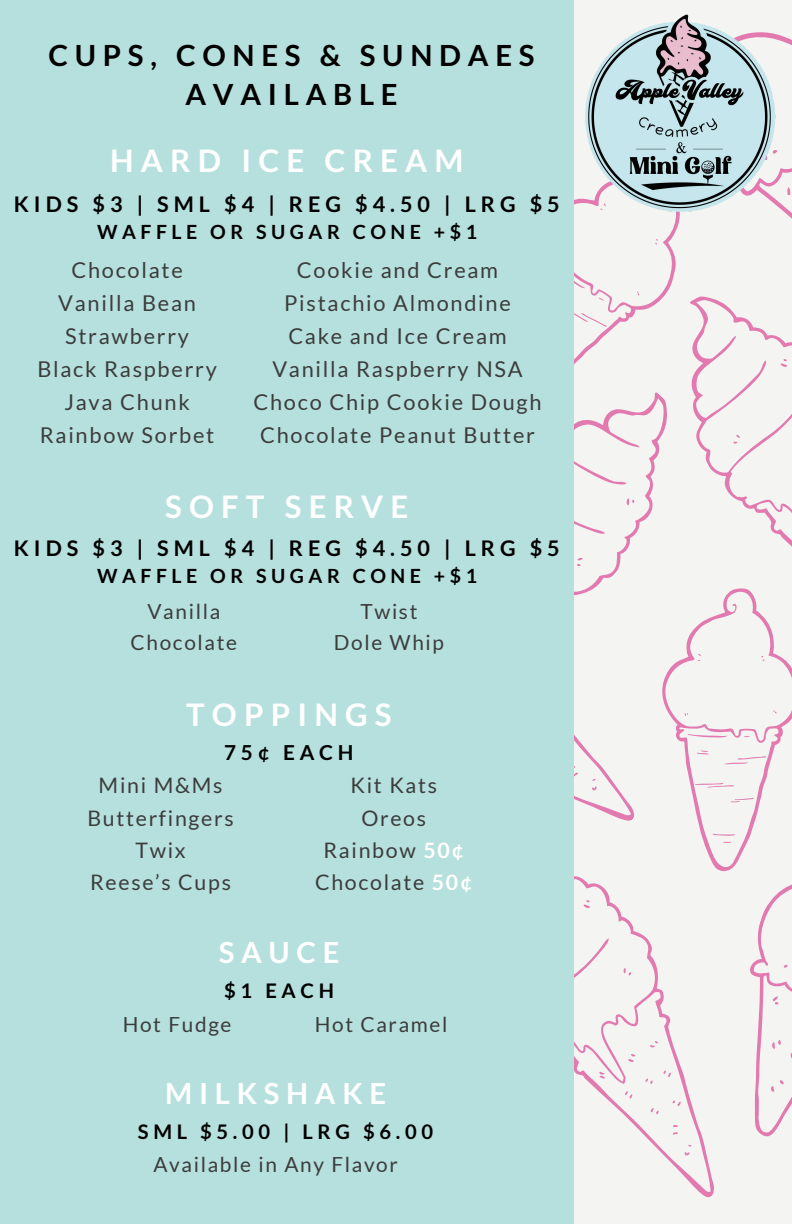
<style>
.page{position:relative;width:792px;height:1224px;background:#f4f5f2}
.page>*{position:absolute;margin:0;border:0;box-sizing:border-box;transform-origin:0 0}
.t1{font:700 31.2px "Lato";letter-spacing:.23em;color:#fff}
.t2{font:700 29.3px/39.8px "Lato";letter-spacing:.23em;color:#000;text-align:center}
.t3{font:700 29.2px "Lato";letter-spacing:.23em;color:#fff}
.t4{font:21.8px/33px "Lato";letter-spacing:.08em;color:#3b3d3b;text-align:center}
.t5{font:700 21.6px "Lato";letter-spacing:.23em;color:#000}
.t6{font:21.4px/32.3px "Lato";letter-spacing:.08em;color:#3b3d3b;text-align:center}
.t7{font:20.8px/31.5px "Lato";letter-spacing:.08em;color:#3b3d3b;text-align:center}
.t8{font:700 20.7px "Lato";letter-spacing:.23em;color:#000}
.t9{font:700 20.2px "Lato";letter-spacing:.23em;color:#000}
.t10{font:700 19.6px "Lato";letter-spacing:.23em;color:#000}
.s1{font-weight:700;color:#fff}
</style>
<div class="page">
<svg style="left:574px;top:280px;width:81px;height:84px"></svg>
<svg style="left:598px;top:298px;width:6px;height:3px"></svg>
<svg style="left:574px;top:310px;width:33px;height:25px"></svg>
<svg style="left:574px;top:272px;width:11px;height:22px"></svg>
<svg style="left:574px;top:394px;width:81px;height:172px"></svg>
<svg style="left:574px;top:566px;width:60px;height:255px"></svg>
<svg style="left:655px;top:36px;width:137px;height:835px"></svg>
<svg style="left:574px;top:837px;width:141px;height:361px"></svg>
<svg style="left:750px;top:884px;width:42px;height:252px"></svg>
<div style="left:0;top:0;width:574px;height:1224px;background:#b6e0de"></div>
<img style="left:574px;top:14px;width:209px;height:202px">
<h2 class="t2" style="left:48px;top:35px;width:488px">CUPS, CONES &amp; SUNDAES<br>AVAILABLE</h2>
<h1 class="t1" style="left:110px;top:143px;width:355px">HARD ICE CREAM</h1>
<p class="t5" style="left:14px;top:191px;width:547px">KIDS $3 | SML $4 | REG $4.50 | LRG $5</p>
<p class="t10" style="left:97px;top:221px;width:381px">WAFFLE OR SUGAR CONE +$1</p>
<p class="t4" style="left:37px;top:253px;width:181px">Chocolate<br>Vanilla Bean<br>Strawberry<br>Black Raspberry<br>Java Chunk<br>Rainbow Sorbet</p>
<p class="t4" style="left:254px;top:253px;width:290px">Cookie and Cream<br>Pistachio Almondine<br>Cake and Ice Cream<br>Vanilla Raspberry NSA<br>Choco Chip Cookie Dough<br>Chocolate Peanut Butter</p>
<h1 class="t1" style="left:165px;top:489px;width:245px">SOFT SERVE</h1>
<p class="t5" style="left:14px;top:535px;width:547px">KIDS $3 | SML $4 | REG $4.50 | LRG $5</p>
<p class="t10" style="left:97px;top:565px;width:381px">WAFFLE OR SUGAR CONE +$1</p>
<p class="t7" style="left:131px;top:595px;width:108px">Vanilla<br>Chocolate</p>
<p class="t7" style="left:334px;top:595px;width:112px">Twist<br>Dole Whip</p>
<h1 class="t1" style="left:186px;top:696px;width:207px">TOPPINGS</h1>
<p class="t8" style="left:224px;top:741px;width:131px">75¢ EACH</p>
<p class="t6" style="left:87px;top:769px;width:148px">Mini M&amp;Ms<br>Butterfingers<br>Twix<br>Reese’s Cups</p>
<p class="t6" style="left:315px;top:769px;width:159px">Kit Kats<br>Oreos<br>Rainbow <span class="s1">50¢<br></span>Chocolate <span class="s1">50¢</span></p>
<h3 class="t3" style="left:219px;top:935px;width:122px">SAUCE</h3>
<p class="t9" style="left:224px;top:979px;width:111px">$1 EACH</p>
<p class="t7" style="left:123px;top:1008px;width:110px">Hot Fudge</p>
<p class="t7" style="left:315px;top:1008px;width:134px">Hot Caramel</p>
<h3 class="t3" style="left:165px;top:1077px;width:222px">MILKSHAKE</h3>
<p class="t9" style="left:138px;top:1120px;width:297px">SML $5.00 | LRG $6.00</p>
<p class="t7" style="left:153px;top:1149px;width:246px">Available in Any Flavor</p>
</div>
